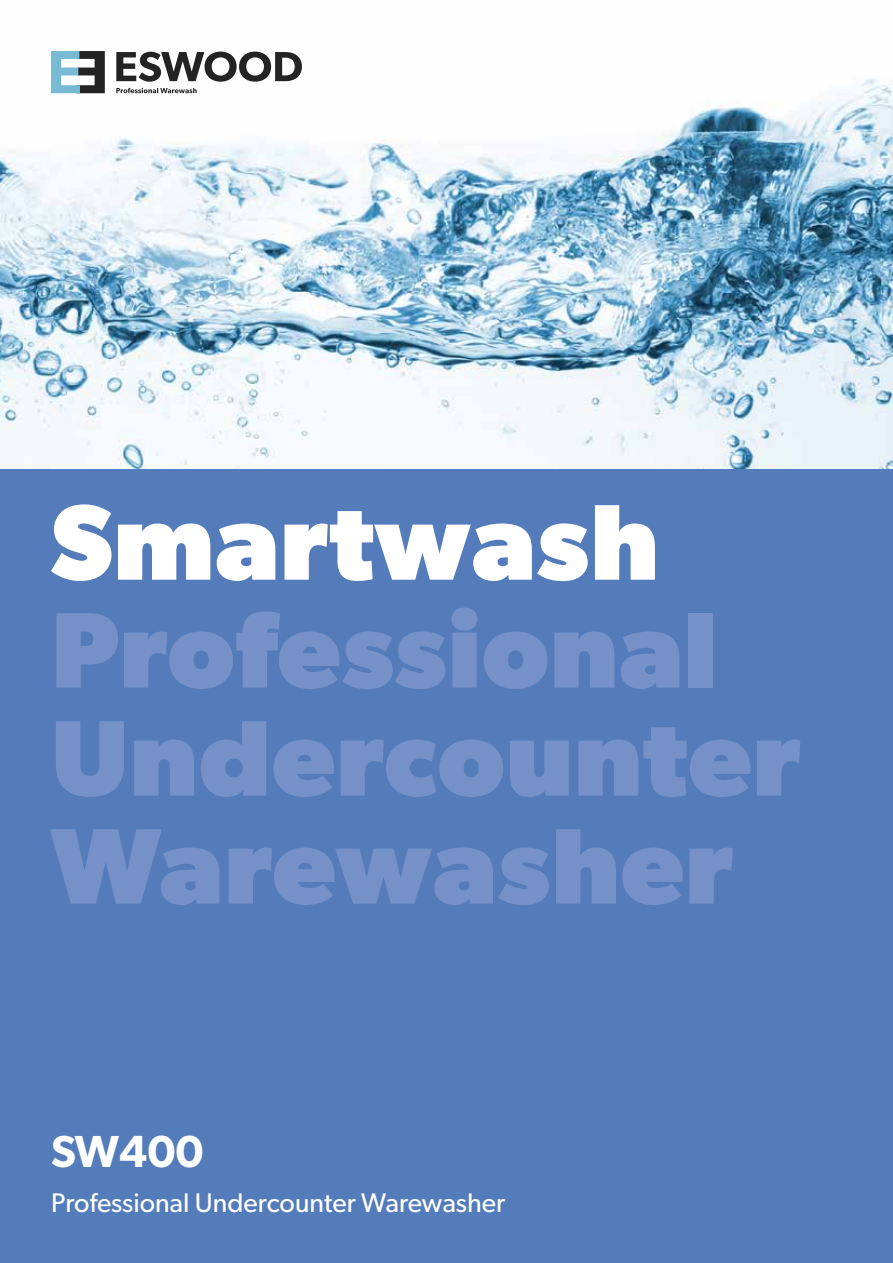
<style>
.page{position:relative;width:893px;height:1263px;background:#fff}
.page>*{position:absolute;margin:0;border:0;box-sizing:border-box;transform-origin:0 0}
.t1{font:700 108px/108px "Gibson";letter-spacing:.01em;color:#7591c8}
.t2{font:700 108px "Gibson";letter-spacing:.01em;color:#fff}
.t3{font:600 45px "Gibson";color:#fff}
.t4{font:27px "Gibson";color:#fff}
</style>
<div class="page">
<img style="left:0;top:51px;width:893px;height:419px">
<div style="left:0;top:470px;width:893px;height:793px;background:#547cbb"></div>
<svg style="left:116px;top:52px;width:186px;height:30px"></svg>
<svg style="left:51px;top:51px;width:54px;height:42px"></svg>
<svg style="left:116px;top:88px;width:81px;height:5px"></svg>
<p class="t2" style="left:51px;top:478px;width:609px">Smartwash</p>
<p class="t1" style="left:51px;top:594px;width:751px">Professional<br>Undercounter<br>Warewasher</p>
<p class="t3" style="left:51px;top:1124px;width:154px">SW400</p>
<p class="t4" style="left:51px;top:1186px;width:456px">Professional Undercounter Warewasher</p>
</div>
